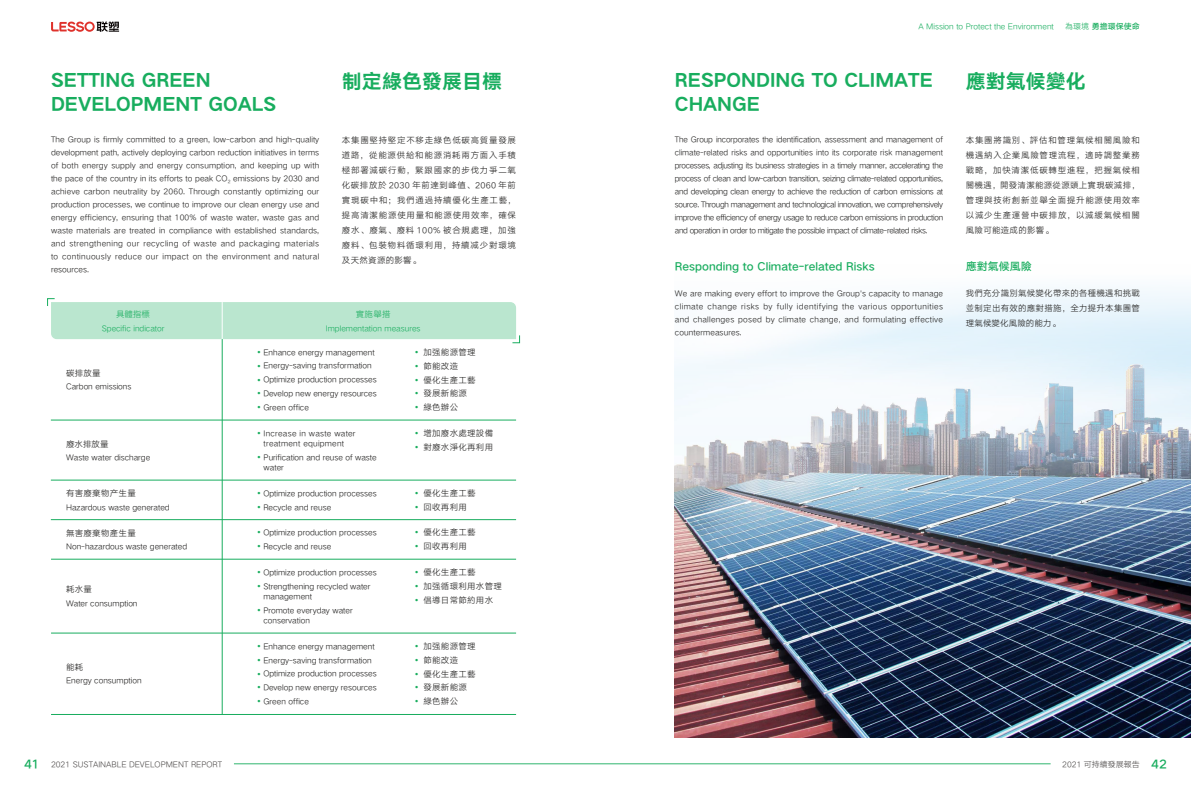
<style>
.page{position:relative;width:1191px;height:808px;background:#fff}
.page>*{position:absolute;margin:0;border:0;box-sizing:border-box;transform-origin:0 0}
.t1{font:20px "HY Qi Hei HZS";color:#18ad5e}
.t2{font:18px/24px "HY Qi Hei HZS";color:#18ad5e}
.t3{font:11px "HY Qi Hei FES";color:#18ad5e}
.t4{font:8.5px/15px "HY Qi Hei DES";letter-spacing:.03em;color:#1f1e1d;text-align:justify}
.t5{font:8.5px "HY Qi Hei DES";letter-spacing:.015em;color:#18ad5e}
.t6{font:8px/13px "HY Qi Hei DES";color:#1f1e1d;text-align:justify}
.t7{font:8px "HY Qi Hei DES";color:#18ad5e}
.t8{font:8px "HY Qi Hei DES";color:#4c4948}
.t9{font:8px/10.8px "HY Qi Hei DES";letter-spacing:.03em;color:#1f1e1d;text-align:center}
.t10{font:8px "HY Qi Hei FES";color:#18ad5e}
.s1{font-size:8.5px;color:#18ad5e}
.s2{color:#18ad5e}
.s3{font-family:"HY Qi Hei DES"}
.s4{font-family:"HY Qi Hei FES";font-size:12px;color:#18ad5e}
</style>
<div class="page">
<svg style="left:51px;top:21px;width:68px;height:11px"></svg>
<hr style="left:234px;top:763px;width:816px;height:1px;background:#18ad5e">
<img style="left:675px;top:288px;width:516px;height:449px">
<svg style="left:47px;top:298px;width:473px;height:46px"></svg>
<hr style="left:51px;top:420px;width:465px;height:1px;background:#18ad5e">
<hr style="left:51px;top:480px;width:465px;height:1px;background:#18ad5e">
<hr style="left:51px;top:519px;width:465px;height:1px;background:#18ad5e">
<hr style="left:51px;top:559px;width:465px;height:1px;background:#18ad5e">
<hr style="left:51px;top:633px;width:465px;height:1px;background:#18ad5e">
<hr style="left:51px;top:714px;width:465px;height:1px;background:#18ad5e">
<hr style="left:222px;top:302px;width:1px;height:37px;background:#fff">
<hr style="left:222px;top:339px;width:1px;height:376px;background:#18ad5e">
<h2 class="t2" style="left:51px;top:67px;width:227px">SETTING GREEN<br>DEVELOPMENT GOALS</h2>
<p class="t6" style="left:51px;top:133px;width:270px">The Group is firmly committed to a green, low-carbon and high-quality development path, actively deploying carbon reduction initiatives in terms of both energy supply and energy consumption, and keeping up with the pace of the country in its efforts to peak CO<sub>2</sub> emissions by 2030 and achieve carbon neutrality by 2060. Through constantly optimizing our production processes, we continue to improve our clean energy use and energy efficiency, ensuring that 100% of waste water, waste gas and waste materials are treated in compliance with established standards, and strengthening our recycling of waste and packaging materials to continuously reduce our impact on the environment and natural resources.</p>
<h1 class="t1" style="left:342px;top:66px;width:161px">制定綠色發展目標</h1>
<p class="t4" style="left:342px;top:132px;width:176px">本集團堅持堅定不移走綠色低碳高質量發展道路，從能源供給和能源消耗兩方面入手積極部署減碳行動，緊跟國家的步伐力爭二氧化碳排放於 2030 年前達到峰值、2060 年前實現碳中和；我們通過持續優化生產工藝，提高清潔能源使用量和能源使用效率，確保廢水、廢氣、廢料 100% 被合規處理，加強廢料、包裝物料循環利用，持續减少對環境及天然資源的影響。</p>
<p class="t5" style="left:116px;top:308px;width:35px">具體指標</p>
<p class="t7" style="left:102px;top:323px;width:64px">Specific indicator</p>
<p class="t4" style="left:66px;top:365px;width:36px">碳排放量</p>
<p class="t6" style="left:66px;top:380px;width:67px">Carbon emissions</p>
<p class="t4" style="left:66px;top:436px;width:44px">廢水排放量</p>
<p class="t6" style="left:66px;top:450px;width:86px">Waste water discharge</p>
<p class="t4" style="left:66px;top:485px;width:71px">有害廢棄物产生量</p>
<p class="t6" style="left:66px;top:500px;width:105px">Hazardous waste generated</p>
<p class="t4" style="left:66px;top:525px;width:71px">無害廢棄物產生量</p>
<p class="t6" style="left:66px;top:540px;width:123px">Non-hazardous waste generated</p>
<p class="t4" style="left:66px;top:582px;width:28px">耗水量</p>
<p class="t6" style="left:66px;top:596px;width:73px">Water consumption</p>
<p class="t4" style="left:66px;top:659px;width:19px">能耗</p>
<p class="t6" style="left:66px;top:674px;width:77px">Energy consumption</p>
<p class="t5" style="left:356px;top:308px;width:36px">實施舉措</p>
<p class="t7" style="left:326px;top:323px;width:96px">Implementation measures</p>
<p class="t6" style="left:255px;top:345px;width:121px"><span class="s1">•</span>Enhance energy management</p>
<p class="t6" style="left:255px;top:359px;width:118px"><span class="s1">•</span>Energy-saving transformation</p>
<p class="t6" style="left:255px;top:373px;width:123px"><span class="s1">•</span>Optimize production processes</p>
<p class="t6" style="left:255px;top:387px;width:123px"><span class="s1">•</span>Develop new energy resources</p>
<p class="t6" style="left:255px;top:400px;width:56px"><span class="s1">•</span>Green office</p>
<p class="t9" style="left:255px;top:427px;width:102px"><span class="s1">•</span>Increase in waste water treatment equipment</p>
<p class="t6" style="left:264px;top:451px;width:115px;line-height:10.8px;text-indent:-9px"><span class="s1">•</span>Purification and reuse of waste water</p>
<p class="t6" style="left:255px;top:486px;width:123px"><span class="s1">•</span>Optimize production processes</p>
<p class="t6" style="left:255px;top:500px;width:78px"><span class="s1">•</span>Recycle and reuse</p>
<p class="t6" style="left:255px;top:526px;width:123px"><span class="s1">•</span>Optimize production processes</p>
<p class="t6" style="left:255px;top:540px;width:78px"><span class="s1">•</span>Recycle and reuse</p>
<p class="t6" style="left:255px;top:565px;width:123px"><span class="s1">•</span>Optimize production processes</p>
<p class="t6" style="left:263px;top:580px;width:109px;line-height:10.8px;text-indent:-8px"><span class="s1">•</span>Strengthening recycled water management</p>
<p class="t6" style="left:263px;top:604px;width:91px;line-height:10.8px;text-indent:-8px"><span class="s1">•</span>Promote everyday water conservation</p>
<p class="t6" style="left:255px;top:639px;width:121px"><span class="s1">•</span>Enhance energy management</p>
<p class="t6" style="left:255px;top:653px;width:118px"><span class="s1">•</span>Energy-saving transformation</p>
<p class="t6" style="left:255px;top:667px;width:123px"><span class="s1">•</span>Optimize production processes</p>
<p class="t6" style="left:255px;top:681px;width:123px"><span class="s1">•</span>Develop new energy resources</p>
<p class="t6" style="left:255px;top:694px;width:56px"><span class="s1">•</span>Green office</p>
<p class="t4" style="left:412px;top:344px;width:65px"><span class="s2">•</span> 加强能源管理</p>
<p class="t4" style="left:412px;top:358px;width:47px"><span class="s2">•</span> 節能改造</p>
<p class="t4" style="left:412px;top:372px;width:65px"><span class="s2">•</span> 優化生產工藝</p>
<p class="t4" style="left:412px;top:386px;width:56px"><span class="s2">•</span> 發展新能源</p>
<p class="t4" style="left:412px;top:399px;width:47px"><span class="s2">•</span> 綠色辦公</p>
<p class="t4" style="left:412px;top:425px;width:82px"><span class="s2">•</span> 增加廢水處理設備</p>
<p class="t4" style="left:412px;top:439px;width:82px"><span class="s2">•</span> 對廢水淨化再利用</p>
<p class="t4" style="left:412px;top:485px;width:65px"><span class="s2">•</span> 優化生產工藝</p>
<p class="t4" style="left:412px;top:499px;width:56px"><span class="s2">•</span> 回收再利用</p>
<p class="t4" style="left:412px;top:525px;width:65px"><span class="s2">•</span> 優化生產工藝</p>
<p class="t4" style="left:412px;top:539px;width:56px"><span class="s2">•</span> 回收再利用</p>
<p class="t4" style="left:412px;top:564px;width:65px"><span class="s2">•</span> 優化生產工藝</p>
<p class="t4" style="left:412px;top:578px;width:91px"><span class="s2">•</span> 加强循環利用水管理</p>
<p class="t4" style="left:412px;top:592px;width:82px"><span class="s2">•</span> 倡導日常節約用水</p>
<p class="t4" style="left:412px;top:638px;width:65px"><span class="s2">•</span> 加强能源管理</p>
<p class="t4" style="left:412px;top:652px;width:47px"><span class="s2">•</span> 節能改造</p>
<p class="t4" style="left:412px;top:666px;width:65px"><span class="s2">•</span> 優化生產工藝</p>
<p class="t4" style="left:412px;top:680px;width:56px"><span class="s2">•</span> 發展新能源</p>
<p class="t4" style="left:412px;top:693px;width:47px"><span class="s2">•</span> 綠色辦公</p>
<p class="t7" style="left:918px;top:22px;width:137px">A Mission to Protect the Environment</p>
<p class="t10" style="left:1065px;top:21px;width:76px"><span class="s3">為環境</span> 勇擔環保使命</p>
<h2 class="t2" style="left:675px;top:67px;width:259px">RESPONDING TO CLIMATE</h2>
<h1 class="t1" style="left:965px;top:66px;width:121px">應對氣候變化</h1>
<h2 class="t2" style="left:675px;top:91px;width:87px">CHANGE</h2>
<p class="t4" style="left:965px;top:132px;width:176px">本集團將識別、評估和管理氣候相關風險和機遇納入企業風險管理流程，適時調整業務戰略，加快清潔低碳轉型進程，把握氣候相關機遇，開發清潔能源從源頭上實現碳減排，管理與技術創新並舉全面提升能源使用效率以減少生產運營中碳排放，以減緩氣候相關風險可能造成的影響。</p>
<p class="t6" style="left:675px;top:133px;width:270px">The Group incorporates the identification, assessment and management of climate-related risks and opportunities into its corporate risk management processes, adjusting its business strategies in a timely manner, accelerating the process of clean and low-carbon transition, seizing climate-related opportunities, and developing clean energy to achieve the reduction of carbon emissions at source. Through management and technological innovation, we comprehensively improve the efficiency of energy usage to reduce carbon emissions in production and operation in order to mitigate the possible impact of climate-related risks.</p>
<h3 class="t3" style="left:675px;top:259px;width:201px">Responding to Climate-related Risks</h3>
<p class="t6" style="left:675px;top:286px;width:270px">We are making every effort to improve the Group's capacity to manage climate change risks by fully identifying the various opportunities and challenges posed by climate change, and formulating effective countermeasures.</p>
<h3 class="t3" style="left:965px;top:259px;width:68px">應對氣候風險</h3>
<p class="t4" style="left:965px;top:286px;width:176px">我們充分識別氣候變化帶來的各種機遇和挑戰並制定出有效的應對措施，全力提升本集團管理氣候變化風險的能力。</p>
<p class="t8" style="left:24px;top:759px;width:200px"><span class="s4">41</span> 2021 SUSTAINABLE DEVELOPMENT REPORT</p>
<p class="t8" style="left:1062px;top:759px;width:106px">2021 可持續發展報告 <span class="s4">42</span></p>
</div>
